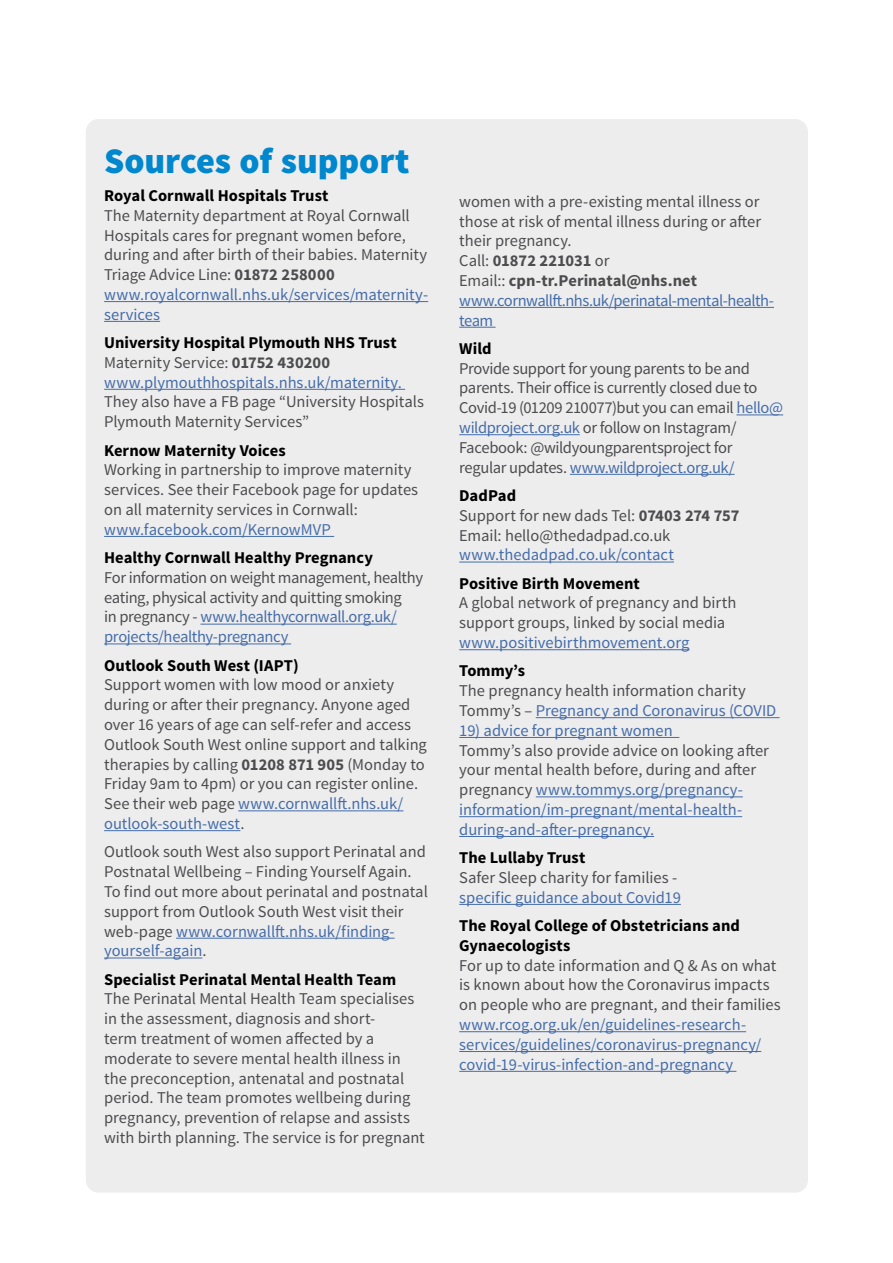
<style>
.page{position:relative;width:893px;height:1263px;background:#fff}
.page>*{position:absolute;margin:0;border:0;box-sizing:border-box;transform-origin:0 0}
.t1{font:900 36px "Source Sans Pro";letter-spacing:-.005em;color:#0087cd}
.t2{font:16.5px/19.8px "Source Sans Pro";letter-spacing:-.005em;color:#4d4d4f}
.t3{font:16.5px/19.8px "Source Sans Pro";color:#456da9}
.t4{font:700 16.5px/19.8px "Source Sans Pro";color:#000}
.s1{font-weight:700}
.s2{color:#456da9}
.s3{font-weight:700;color:#000}
.s4{color:#4d4d4f}
.s5{font-weight:700;color:#4d4d4f}
</style>
<div class="page">
<div style="left:86px;top:119px;width:722px;height:1073px;background:#ededee;border-radius:13px"></div>
<hr style="left:459px;top:307px;width:315px;height:1px;background:#456da9">
<hr style="left:459px;top:327px;width:37px;height:1px;background:#456da9">
<hr style="left:736px;top:414px;width:47px;height:1px;background:#456da9">
<hr style="left:459px;top:434px;width:121px;height:1px;background:#456da9">
<hr style="left:570px;top:474px;width:165px;height:1px;background:#456da9">
<hr style="left:459px;top:562px;width:215px;height:1px;background:#456da9">
<hr style="left:459px;top:649px;width:230px;height:1px;background:#456da9">
<hr style="left:536px;top:717px;width:244px;height:1px;background:#456da9">
<hr style="left:459px;top:737px;width:220px;height:1px;background:#456da9">
<hr style="left:536px;top:796px;width:207px;height:1px;background:#456da9">
<hr style="left:459px;top:816px;width:283px;height:1px;background:#456da9">
<hr style="left:459px;top:836px;width:195px;height:1px;background:#456da9">
<hr style="left:459px;top:904px;width:222px;height:1px;background:#456da9">
<hr style="left:459px;top:1031px;width:287px;height:1px;background:#456da9">
<hr style="left:459px;top:1051px;width:302px;height:1px;background:#456da9">
<hr style="left:459px;top:1071px;width:277px;height:1px;background:#456da9">
<hr style="left:104px;top:301px;width:324px;height:1px;background:#456da9">
<hr style="left:104px;top:321px;width:56px;height:1px;background:#456da9">
<hr style="left:104px;top:389px;width:301px;height:1px;background:#456da9">
<hr style="left:104px;top:536px;width:230px;height:1px;background:#456da9">
<hr style="left:200px;top:624px;width:197px;height:1px;background:#456da9">
<hr style="left:104px;top:643px;width:187px;height:1px;background:#456da9">
<hr style="left:238px;top:810px;width:165px;height:1px;background:#456da9">
<hr style="left:104px;top:830px;width:136px;height:1px;background:#456da9">
<hr style="left:176px;top:938px;width:219px;height:1px;background:#456da9">
<hr style="left:104px;top:957px;width:98px;height:1px;background:#456da9">
<h1 class="t1" style="left:104px;top:137px;width:307px">Sources of support</h1>
<p class="t4" style="left:104px;top:186px;width:226px">Royal Cornwall Hospitals Trust</p>
<p class="t2" style="left:104px;top:206px;width:326px">The Maternity department at Royal Cornwall Hospitals cares for pregnant women before, during and after birth of their babies. Maternity Triage Advice Line: <span class="s1">01872 258000 </span><span class="s2">www.royalcornwall.nhs.uk/services/maternity&shy;services</span></p>
<p class="t3" style="left:104px;top:333px;width:299px"><span class="s3">University Hospital Plymouth NHS Trust<br></span><span class="s4">Maternity Service:</span> <span class="s5">01752 430200 </span>www.plymouthhospitals.nhs.uk/maternity.</p>
<p class="t2" style="left:104px;top:392px;width:321px">They also have a FB page “University Hospitals<br>Plymouth Maternity Services”</p>
<p class="t4" style="left:104px;top:441px;width:183px">Kernow Maternity Voices</p>
<p class="t2" style="left:104px;top:460px;width:316px">Working in partnership to improve maternity services. See their Facebook page for updates on all maternity services in Cornwall:</p>
<p class="t3" style="left:104px;top:520px;width:228px">www.facebook.com/KernowMVP</p>
<p class="t4" style="left:104px;top:548px;width:270px">Healthy Cornwall Healthy Pregnancy</p>
<p class="t2" style="left:104px;top:568px;width:320px">For information on weight management, healthy eating, physical activity and quitting smoking<br>in pregnancy - <span class="s2">www.healthycornwall.org.uk/ projects/healthy-pregnancy</span></p>
<p class="t4" style="left:104px;top:656px;width:196px">Outlook South West (IAPT)</p>
<p class="t2" style="left:104px;top:675px;width:324px">Support women with low mood or anxiety during or after their pregnancy. Anyone aged over 16 years of age can self-refer and access Outlook South West online support and talking therapies by calling <span class="s1">01208 871 905</span> (Monday to Friday 9am to 4pm) or you can register online.<br>See their web page <span class="s2">www.cornwallft.nhs.uk/ outlook-south-west</span>.</p>
<p class="t2" style="left:104px;top:842px;width:325px">Outlook south West also support Perinatal and Postnatal Wellbeing – Finding Yourself Again.<br>To find out more about perinatal and postnatal support from Outlook South West visit their web-page <span class="s2">www.cornwallft.nhs.uk/finding&shy;yourself-again</span>.</p>
<p class="t4" style="left:104px;top:970px;width:294px">Specialist Perinatal Mental Health Team</p>
<p class="t2" style="left:104px;top:989px;width:322px">The Perinatal Mental Health Team specialises in the assessment, diagnosis and short-<br>term treatment of women affected by a moderate to severe mental health illness in the preconception, antenatal and postnatal period. The team promotes wellbeing during pregnancy, prevention of relapse and assists with birth planning. The service is for pregnant</p>
<p class="t2" style="left:459px;top:192px;width:316px">women with a pre-existing mental illness or those at risk of mental illness during or after their pregnancy.<br>Call: <span class="s1">01872 221031</span> or<br>Email:: <span class="s1">cpn-tr.Perinatal@nhs.net </span><span class="s2">www.cornwallft.nhs.uk/perinatal-mental-health&shy;team</span></p>
<p class="t4" style="left:459px;top:339px;width:34px">Wild</p>
<p class="t2" style="left:459px;top:359px;width:325px">Provide support for young parents to be and parents. Their office is currently closed due to Covid-19 (01209 210077)but you can email <span class="s2">hello@ wildproject.org.uk</span> or follow on Instagram/ Facebook: @wildyoungparentsproject for regular updates. <span class="s2">www.wildproject.org.uk/</span></p>
<p class="t2" style="left:459px;top:486px;width:282px"><span class="s3">DadPad<br></span>Support for new dads Tel: <span class="s1">07403 274 757<br></span>Email: hello@thedadpad.co.uk</p>
<p class="t3" style="left:459px;top:545px;width:216px">www.thedadpad.co.uk/contact</p>
<p class="t4" style="left:459px;top:574px;width:182px">Positive Birth Movement</p>
<p class="t2" style="left:459px;top:593px;width:279px">A global network of pregnancy and birth support groups, linked by social media</p>
<p class="t3" style="left:459px;top:633px;width:232px">www.positivebirthmovement.org</p>
<p class="t4" style="left:459px;top:662px;width:67px">Tommy’s</p>
<p class="t2" style="left:459px;top:681px;width:318px">The pregnancy health information charity<br>Tommy’s – <span class="s2">Pregnancy and Coronavirus (COVID</span></p>
<p class="t3" style="left:459px;top:721px;width:215px">19) advice for pregnant women</p>
<p class="t3" style="left:459px;top:740px;width:311px"><span class="s4">Tommy’s also provide advice on looking after your mental health before, during and after pregnancy</span> www.tommys.org/pregnancy&shy;information/im-pregnant/mental-health&shy;during-and-after-pregnancy.</p>
<p class="t4" style="left:459px;top:848px;width:128px">The Lullaby Trust</p>
<p class="t2" style="left:459px;top:868px;width:219px">Safer Sleep charity for families -</p>
<p class="t3" style="left:459px;top:888px;width:223px">specific guidance about Covid19</p>
<p class="t4" style="left:459px;top:916px;width:282px">The Royal College of Obstetricians and<br>Gynaecologists</p>
<p class="t2" style="left:459px;top:955px;width:323px">For up to date information and Q &amp; As on what is known about how the Coronavirus impacts on people who are pregnant, and their families</p>
<p class="t3" style="left:459px;top:1015px;width:303px">www.rcog.org.uk/en/guidelines-research&shy;services/guidelines/coronavirus-pregnancy/ covid-19-virus-infection-and-pregnancy</p>
</div>
